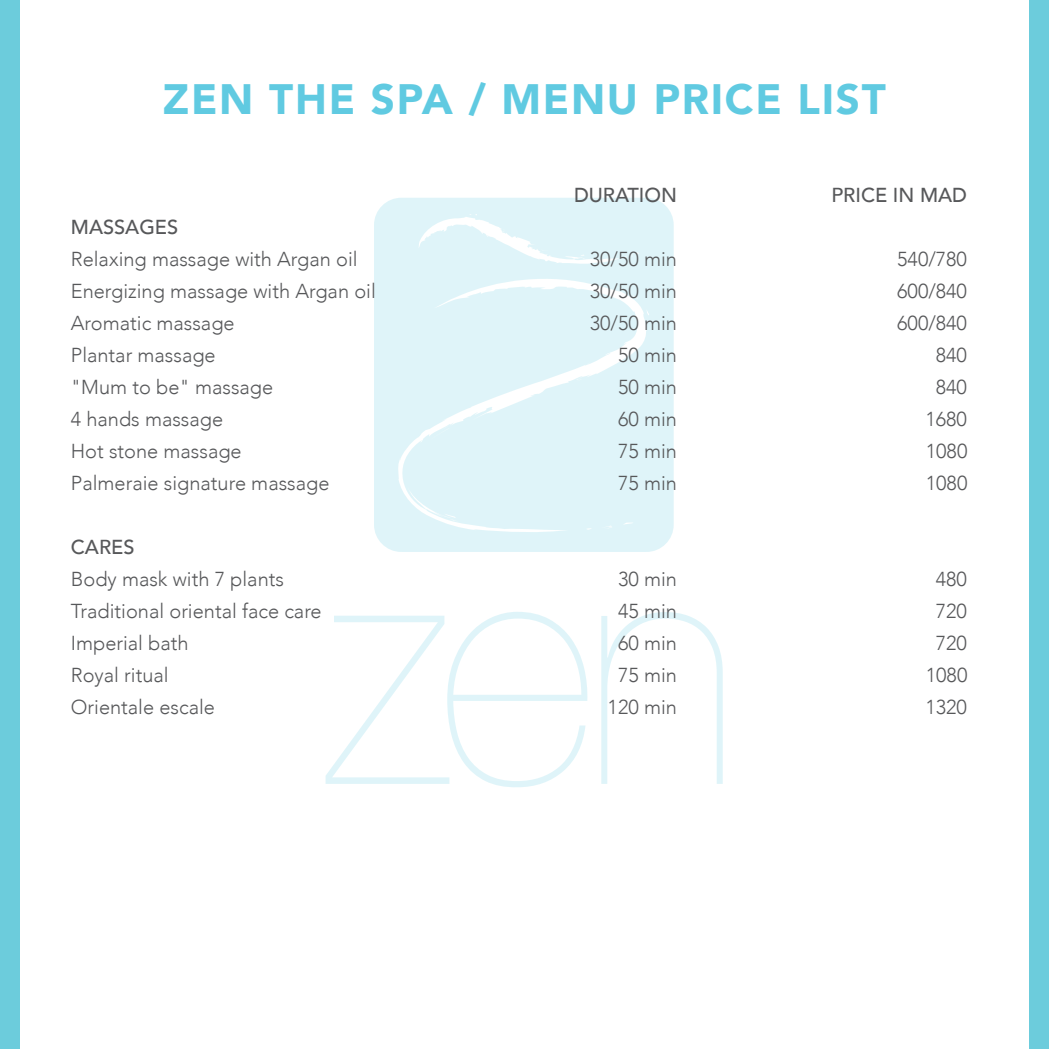
<style>
.page{position:relative;width:1049px;height:1049px;background:#fff}
.page>*{position:absolute;margin:0;border:0;box-sizing:border-box;transform-origin:0 0}
.t1{font:900 42.4px "Avenir";letter-spacing:.04em;color:#60cae1}
.t2{font:300 20.2px "Avenir";color:#57585a}
.t3{font:500 20.2px "Avenir";color:#57585a}
</style>
<div class="page">
<svg style="left:374px;top:198px;width:300px;height:354px;background:#e1f4f9"></svg>
<svg style="left:601px;top:612px;width:122px;height:172px"></svg>
<svg style="left:326px;top:612px;width:262px;height:175px"></svg>
<div style="left:0;top:0;width:19px;height:1049px;background:#6cccdc"></div>
<div style="left:1030px;top:0;width:19px;height:1049px;background:#6cccdc"></div>
<h1 class="t1" style="left:163px;top:63px;width:724px">ZEN THE SPA / MENU PRICE LIST</h1>
<p class="t3" style="left:574px;top:177px;width:104px">DURATION</p>
<p class="t3" style="left:831px;top:177px;width:137px">PRICE IN MAD</p>
<p class="t3" style="left:71px;top:209px;width:109px">MASSAGES</p>
<p class="t2" style="left:71px;top:247px;width:288px">Relaxing massage with Argan oil</p>
<p class="t2" style="left:590px;top:247px;width:89px">30/50 min</p>
<p class="t2" style="left:897px;top:247px;width:71px">540/780</p>
<p class="t2" style="left:71px;top:279px;width:306px">Energizing massage with Argan oil</p>
<p class="t2" style="left:590px;top:279px;width:89px">30/50 min</p>
<p class="t2" style="left:897px;top:279px;width:71px">600/840</p>
<p class="t2" style="left:71px;top:311px;width:165px">Aromatic massage</p>
<p class="t2" style="left:590px;top:311px;width:89px">30/50 min</p>
<p class="t2" style="left:897px;top:311px;width:71px">600/840</p>
<p class="t2" style="left:71px;top:343px;width:146px">Plantar massage</p>
<p class="t2" style="left:618px;top:343px;width:60px">50 min</p>
<p class="t2" style="left:936px;top:343px;width:33px">840</p>
<p class="t2" style="left:71px;top:375px;width:204px">"Mum to be" massage</p>
<p class="t2" style="left:618px;top:375px;width:60px">50 min</p>
<p class="t2" style="left:936px;top:375px;width:33px">840</p>
<p class="t2" style="left:71px;top:407px;width:154px">4 hands massage</p>
<p class="t2" style="left:618px;top:407px;width:60px">60 min</p>
<p class="t2" style="left:925px;top:407px;width:43px">1680</p>
<p class="t2" style="left:71px;top:439px;width:172px">Hot stone massage</p>
<p class="t2" style="left:618px;top:439px;width:60px">75 min</p>
<p class="t2" style="left:926px;top:439px;width:43px">1080</p>
<p class="t2" style="left:71px;top:471px;width:260px">Palmeraie signature massage</p>
<p class="t2" style="left:618px;top:471px;width:60px">75 min</p>
<p class="t2" style="left:926px;top:471px;width:43px">1080</p>
<p class="t3" style="left:71px;top:529px;width:65px">CARES</p>
<p class="t2" style="left:71px;top:567px;width:215px">Body mask with 7 plants</p>
<p class="t2" style="left:618px;top:567px;width:60px">30 min</p>
<p class="t2" style="left:936px;top:567px;width:33px">480</p>
<p class="t2" style="left:71px;top:599px;width:252px">Traditional oriental face care</p>
<p class="t2" style="left:618px;top:599px;width:60px">45 min</p>
<p class="t2" style="left:936px;top:599px;width:33px">720</p>
<p class="t2" style="left:71px;top:631px;width:119px">Imperial bath</p>
<p class="t2" style="left:618px;top:631px;width:60px">60 min</p>
<p class="t2" style="left:936px;top:631px;width:33px">720</p>
<p class="t2" style="left:71px;top:663px;width:99px">Royal ritual</p>
<p class="t2" style="left:618px;top:663px;width:60px">75 min</p>
<p class="t2" style="left:926px;top:663px;width:43px">1080</p>
<p class="t2" style="left:71px;top:695px;width:146px">Orientale escale</p>
<p class="t2" style="left:608px;top:695px;width:71px">120 min</p>
<p class="t2" style="left:925px;top:695px;width:43px">1320</p>
</div>
